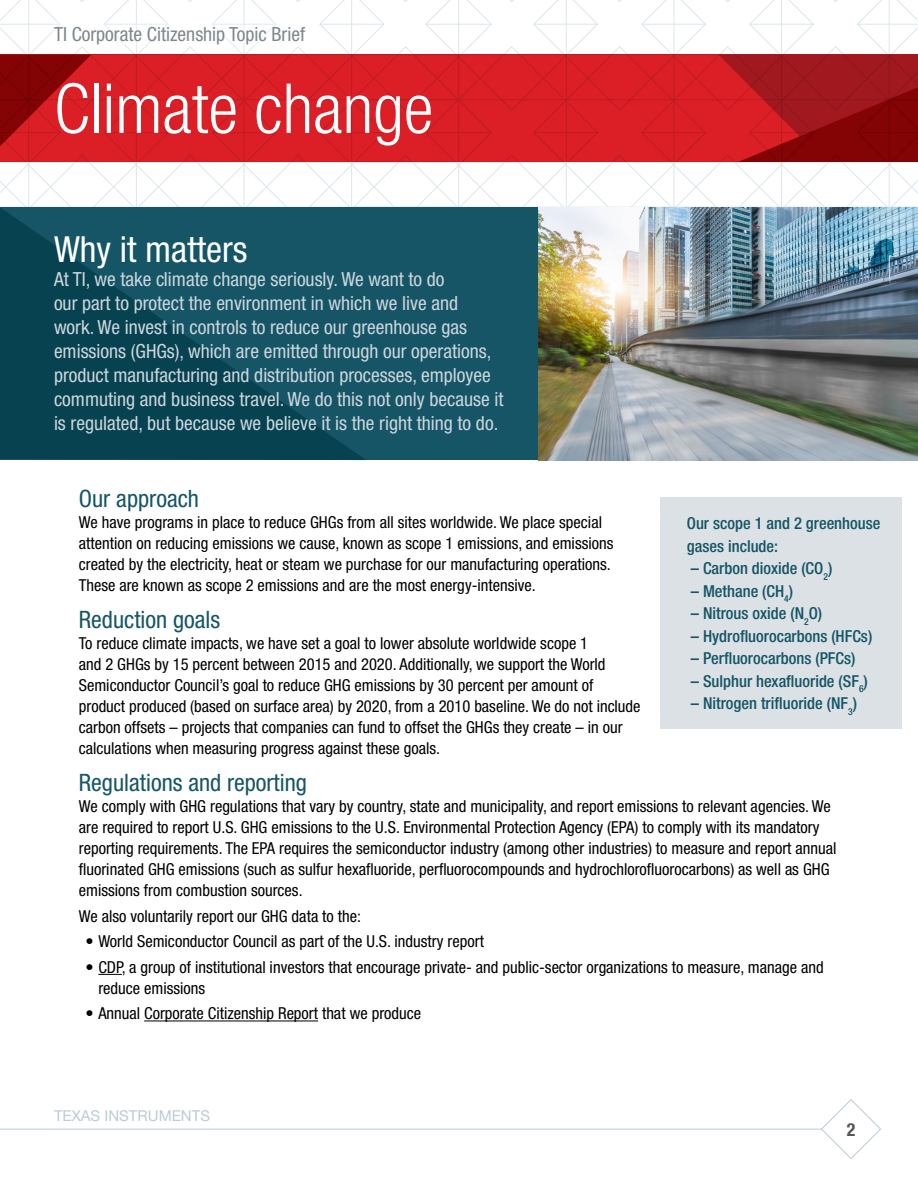
<style>
.page{position:relative;width:918px;height:1188px;background:#fff}
.page>*{position:absolute;margin:0;border:0;box-sizing:border-box;transform-origin:0 0}
.t1{font:300 condensed 69px "Helvetica Neue LT Std";color:#fff}
.t2{font:condensed 36px "Helvetica Neue LT Std";color:#fff}
.t3{font:condensed 24px "Helvetica Neue LT Std";color:#155566}
.t4{font:condensed 19.5px/24px "Helvetica Neue LT Std";color:#cdd6dd}
.t5{font:condensed 19.5px "Helvetica Neue LT Std";color:#7d868c}
.t6{font:700 condensed 18px "Helvetica Neue LT Std";color:#55575a}
.t7{font:condensed 16.5px/21px "Helvetica Neue LT Std";color:#000}
.t8{font:500 condensed 16.5px/22.5px "Helvetica Neue LT Std";color:#155566}
.t9{font:15px "Helvetica Neue LT Std";color:#bbccd5}
</style>
<div class="page">
<svg style="left:820px;top:1099px;width:61px;height:60px"></svg>
<hr style="left:0;top:1129px;width:822px;height:1px;background:#bbccd5">
<svg style="left:0;top:0;width:918px;height:207px"></svg>
<div style="left:42px;top:14px;width:275px;height:42px;background:#fff"></div>
<div style="left:0;top:207px;width:539px;height:253px;background:#155566"></div>
<svg style="left:0;top:208px;width:366px;height:252px"></svg>
<img style="left:539px;top:207px;width:379px;height:253px">
<svg style="left:98px;top:974px;width:24px;height:1px"></svg>
<hr style="left:144px;top:1021px;width:174px;height:1px;background:#000">
<div style="left:660px;top:498px;width:242px;height:231px;background:#dbe1e5"></div>
<p class="t5" style="left:54px;top:23px;width:253px">TI Corporate Citizenship Topic Brief</p>
<h1 class="t1" style="left:54px;top:69px;width:381px">Climate change</h1>
<h2 class="t2" style="left:54px;top:228px;width:195px">Why it matters</h2>
<p class="t4" style="left:54px;top:267px;width:451px">At TI, we take climate change seriously. We want to do<br>our part to protect the environment in which we live and<br>work. We invest in controls to reduce our greenhouse gas emissions (GHGs), which are emitted through our operations, product manufacturing and distribution processes, employee commuting and business travel. We do this not only because it is regulated, but because we believe it is the right thing to do.</p>
<h3 class="t3" style="left:79px;top:485px;width:122px">Our approach</h3>
<p class="t7" style="left:79px;top:512px;width:536px">We have programs in place to reduce GHGs from all sites worldwide. We place special attention on reducing emissions we cause, known as scope 1 emissions, and emissions created by the electricity, heat or steam we purchase for our manufacturing operations.<br>These are known as scope 2 emissions and are the most energy-intensive.</p>
<h3 class="t3" style="left:79px;top:606px;width:143px">Reduction goals</h3>
<p class="t7" style="left:79px;top:633px;width:563px">To reduce climate impacts, we have set a goal to lower absolute worldwide scope 1<br>and 2 GHGs by 15 percent between 2015 and 2020. Additionally, we support the World Semiconductor Council’s goal to reduce GHG emissions by 30 percent per amount of product produced (based on surface area) by 2020, from a 2010 baseline. We do not include carbon offsets – projects that companies can fund to offset the GHGs they create – in our calculations when measuring progress against these goals.</p>
<h3 class="t3" style="left:79px;top:769px;width:230px">Regulations and reporting</h3>
<p class="t7" style="left:79px;top:796px;width:759px">We comply with GHG regulations that vary by country, state and municipality, and report emissions to relevant agencies. We are required to report U.S. GHG emissions to the U.S. Environmental Protection Agency (EPA) to comply with its mandatory reporting requirements. The EPA requires the semiconductor industry (among other industries) to measure and report annual fluorinated GHG emissions (such as sulfur hexafluoride, perfluorocompounds and hydrochlorofluorocarbons) as well as GHG emissions from combustion sources.</p>
<p class="t7" style="left:79px;top:905px;width:284px">We also voluntarily report our GHG data to the:</p>
<p class="t7" style="left:86px;top:931px;width:400px">• World Semiconductor Council as part of the U.S. industry report</p>
<p class="t7" style="left:98px;top:956px;width:727px;text-indent:-13px">• CDP, a group of institutional investors that encourage private- and public-sector organizations to measure, manage and reduce emissions</p>
<p class="t7" style="left:86px;top:1003px;width:337px">• Annual Corporate Citizenship Report that we produce</p>
<p class="t8" style="left:687px;top:512px;width:195px">Our scope 1 and 2 greenhouse gases include:</p>
<p class="t8" style="left:691px;top:557px;width:143px">– Carbon dioxide (CO<sub>2</sub>)</p>
<p class="t8" style="left:691px;top:579px;width:104px">– Methane (CH<sub>4</sub>)</p>
<p class="t8" style="left:691px;top:602px;width:133px">– Nitrous oxide (N<sub>2</sub>O)</p>
<p class="t8" style="left:691px;top:624px;width:183px">– Hydrofluorocarbons (HFCs)</p>
<p class="t8" style="left:691px;top:647px;width:166px">– Perfluorocarbons (PFCs)</p>
<p class="t8" style="left:691px;top:669px;width:179px">– Sulphur hexafluoride (SF<sub>6</sub>)</p>
<p class="t8" style="left:691px;top:692px;width:168px">– Nitrogen trifluoride (NF<sub>3</sub>)</p>
<p class="t9" style="left:54px;top:1107px;width:158px">TEXAS INSTRUMENTS</p>
<p class="t6" style="left:847px;top:1118px;width:10px">2</p>
</div>
